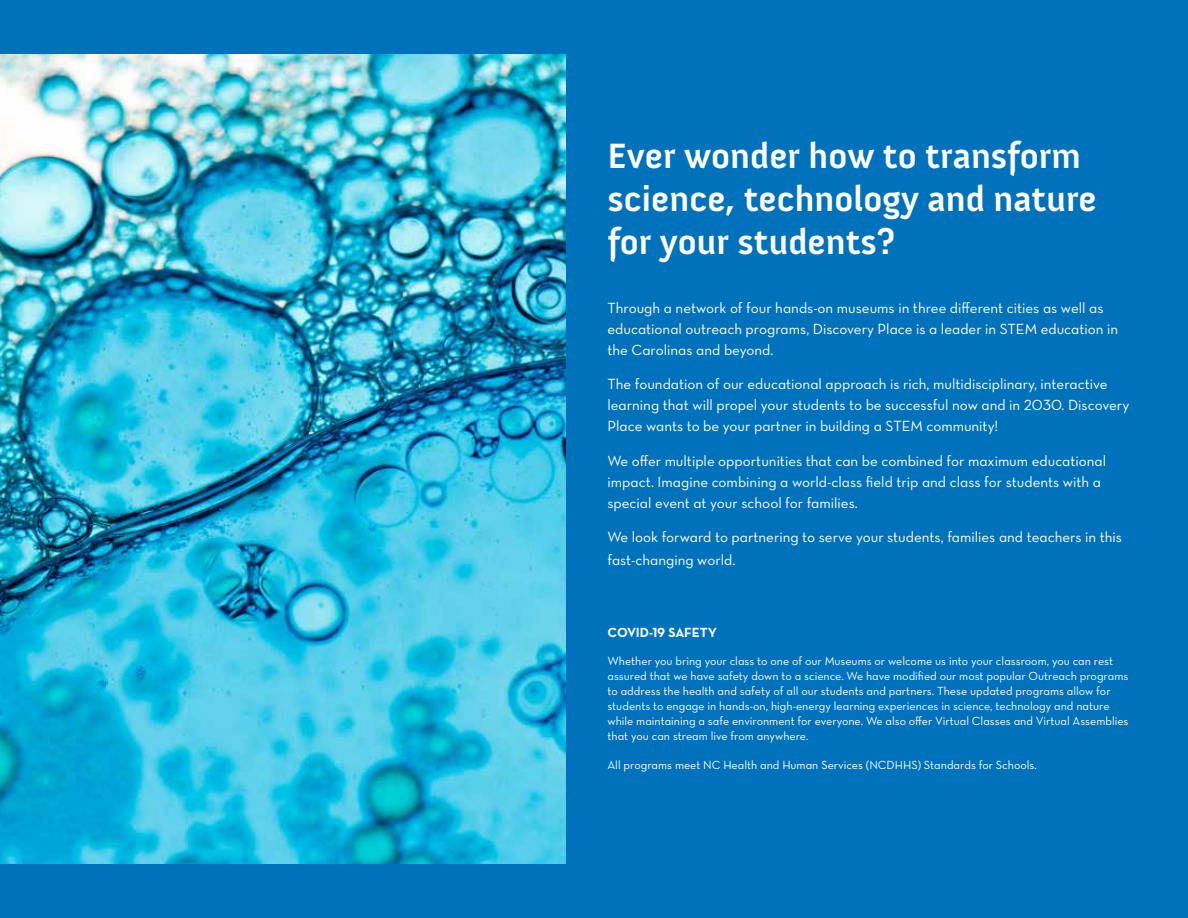
<style>
.page{position:relative;width:1188px;height:918px;background:#0072bc}
.page>*{position:absolute;margin:0;border:0;box-sizing:border-box;transform-origin:0 0}
.t1{font:700 36px/43.2px "Anivers";color:#fff}
.t2{font:15px/21px "Neutra Text Book Alt";color:#fff}
.t3{font:13.5px "Neutra Text Bold Alt";color:#fff}
.t4{font:12px/15px "Neutra Text Book Alt";color:#fff}
</style>
<div class="page">
<img style="left:0;top:54px;width:565px;height:810px">
<h1 class="t1" style="left:608px;top:135px;width:491px">Ever wonder how to transform science, technology and nature for your students?</h1>
<p class="t2" style="left:608px;top:297px;width:512px">Through a network of four hands-on museums in three different cities as well as educational outreach programs, Discovery Place is a leader in STEM education in the Carolinas and beyond.</p>
<p class="t2" style="left:608px;top:373px;width:523px">The foundation of our educational approach is rich, multidisciplinary, interactive learning that will propel your students to be successful now and in 2030. Discovery<br>Place wants to be your partner in building a STEM community!</p>
<p class="t2" style="left:608px;top:450px;width:500px">We offer multiple opportunities that can be combined for maximum educational impact. Imagine combining a world-class field trip and class for students with a special event at your school for families.</p>
<p class="t2" style="left:608px;top:526px;width:516px;line-height:22.5px">We look forward to partnering to serve your students, families and teachers in this fast-changing world.</p>
<p class="t3" style="left:608px;top:624px;width:111px">COVID-19 SAFETY</p>
<p class="t4" style="left:608px;top:653px;width:523px">Whether you bring your class to one of our Museums or welcome us into your classroom, you can rest assured that we have safety down to a science. We have modified our most popular Outreach programs to address the health and safety of all our students and partners. These updated programs allow for students to engage in hands-on, high-energy learning experiences in science, technology and nature while maintaining a safe environment for everyone. We also offer Virtual Classes and Virtual Assemblies that you can stream live from anywhere.</p>
<p class="t4" style="left:608px;top:757px;width:431px">All programs meet NC Health and Human Services (NCDHHS) Standards for Schools.</p>
</div>
